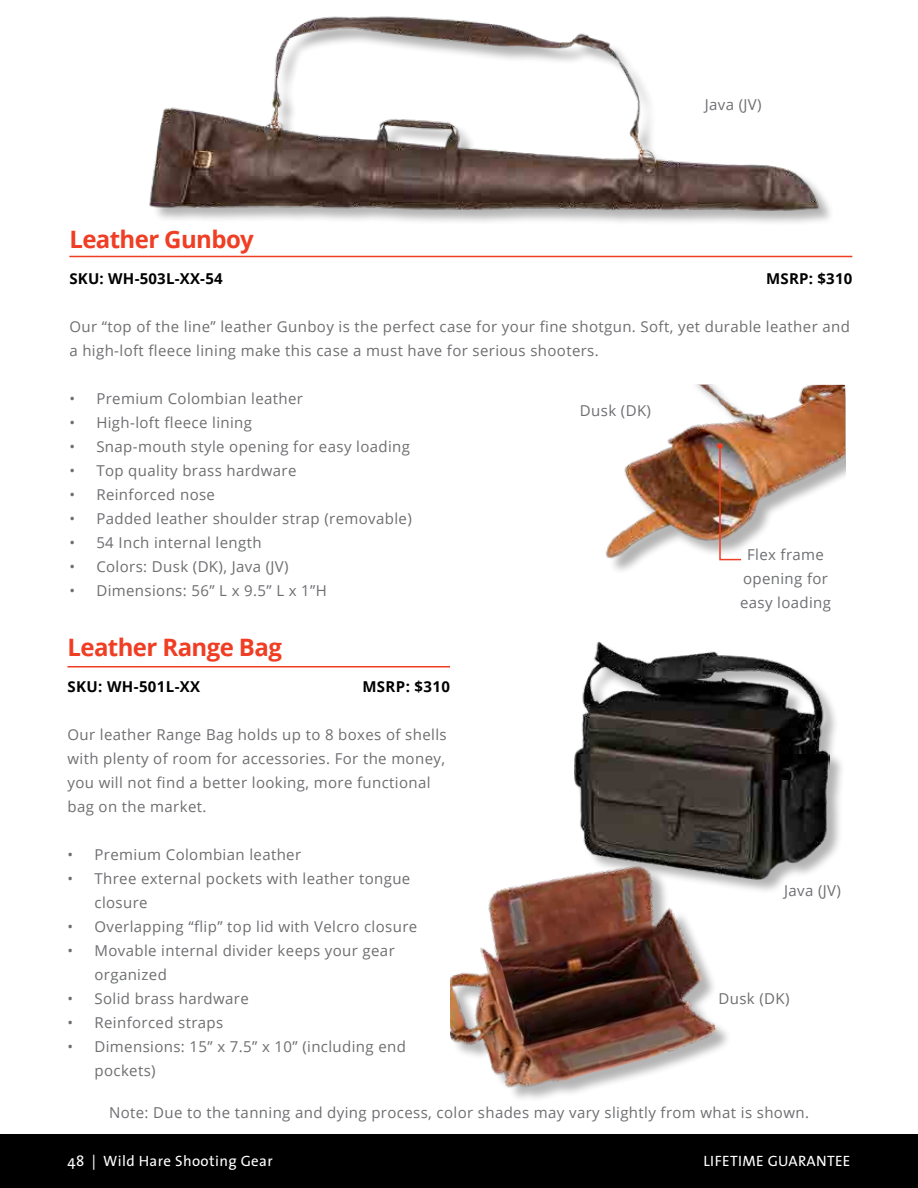
<style>
.page{position:relative;width:918px;height:1188px;background:#fff}
.page>*{position:absolute;margin:0;border:0;box-sizing:border-box;transform-origin:0 0}
.t1{font:700 24px "Open Sans";letter-spacing:-.025em;color:#ef3e23}
.t2{font:15px/24px "Open Sans";letter-spacing:.025em;color:#6d6e71}
.t3{font:700 15px "Open Sans";letter-spacing:.015em;color:#000}
.t4{font:15px "The Sans";letter-spacing:.025em;color:#fff}
</style>
<div class="page">
<hr style="left:68px;top:666px;width:382px;height:2px;background:#ef3e23">
<img style="left:450px;top:876px;width:268px;height:223px">
<div style="left:576px;top:644px;width:270px;height:251px;background:#000;opacity:.3"></div>
<img style="left:573px;top:642px;width:257px;height:237px">
<div style="left:152px;top:19px;width:683px;height:208px;background:#000;opacity:.3"></div>
<img style="left:149px;top:16px;width:677px;height:198px">
<hr style="left:69px;top:256px;width:783px;height:1px;background:#ef3e23">
<img style="left:605px;top:385px;width:240px;height:186px">
<img style="left:717px;top:443px;width:26px;height:118px">
<div style="left:0;top:1134px;width:918px;height:54px;background:#000"></div>
<p class="t2" style="left:705px;top:92px;width:58px">Java (JV)</p>
<h1 class="t1" style="left:69px;top:222px;width:186px">Leather Gunboy</h1>
<p class="t3" style="left:69px;top:267px;width:155px">SKU: WH-503L-XX-54</p>
<p class="t3" style="left:766px;top:267px;width:88px">MSRP: $310</p>
<p class="t2" style="left:69px;top:314px;width:782px">Our “top of the line” leather Gunboy is the perfect case for your fine shotgun. Soft, yet durable leather and a high-loft fleece lining make this case a must have for serious shooters.</p>
<p class="t2" style="left:69px;top:386px;width:235px">• Premium Colombian leather</p>
<p class="t2" style="left:69px;top:410px;width:184px">• High-loft fleece lining</p>
<p class="t2" style="left:69px;top:434px;width:342px">• Snap-mouth style opening for easy loading</p>
<p class="t2" style="left:69px;top:458px;width:229px">• Top quality brass hardware</p>
<p class="t2" style="left:69px;top:482px;width:147px">• Reinforced nose</p>
<p class="t2" style="left:69px;top:506px;width:344px">• Padded leather shoulder strap (removable)</p>
<p class="t2" style="left:69px;top:530px;width:194px">• 54 Inch internal length</p>
<p class="t2" style="left:69px;top:554px;width:221px">• Colors: Dusk (DK), Java (JV)</p>
<p class="t2" style="left:69px;top:578px;width:259px">• Dimensions: 56” L x 9.5” L x 1”H</p>
<p class="t2" style="left:580px;top:398px;width:73px">Dusk (DK)</p>
<p class="t2" style="left:740px;top:542px;width:93px;text-align:center">Flex frame opening for easy loading</p>
<h1 class="t1" style="left:68px;top:630px;width:216px">Leather Range Bag</h1>
<p class="t3" style="left:68px;top:675px;width:134px">SKU: WH-501L-XX</p>
<p class="t3" style="left:362px;top:675px;width:89px">MSRP: $310</p>
<p class="t2" style="left:67px;top:722px;width:381px">Our leather Range Bag holds up to 8 boxes of shells with plenty of room for accessories. For the money, you will not find a better looking, more functional bag on the market.</p>
<p class="t2" style="left:67px;top:842px;width:235px">• Premium Colombian leather</p>
<p class="t2" style="left:94px;top:866px;width:317px;text-indent:-27px">• Three external pockets with leather tongue closure</p>
<p class="t2" style="left:68px;top:914px;width:351px">• Overlapping “flip” top lid with Velcro closure</p>
<p class="t2" style="left:94px;top:938px;width:302px;text-indent:-27px">• Movable internal divider keeps your gear organized</p>
<p class="t2" style="left:68px;top:986px;width:183px">• Solid brass hardware</p>
<p class="t2" style="left:68px;top:1010px;width:157px">• Reinforced straps</p>
<p class="t2" style="left:94px;top:1034px;width:313px;text-indent:-27px">• Dimensions: 15” x 7.5” x 10” (including end pockets)</p>
<p class="t2" style="left:784px;top:878px;width:58px">Java (JV)</p>
<p class="t2" style="left:718px;top:986px;width:73px">Dusk (DK)</p>
<p class="t2" style="left:109px;top:1100px;width:701px">Note: Due to the tanning and dying process, color shades may vary slightly from what is shown.</p>
<p class="t4" style="left:68px;top:1148px;width:207px">48 | Wild Hare Shooting Gear</p>
<p class="t4" style="left:704px;top:1148px;width:148px">LIFETIME GUARANTEE</p>
</div>
